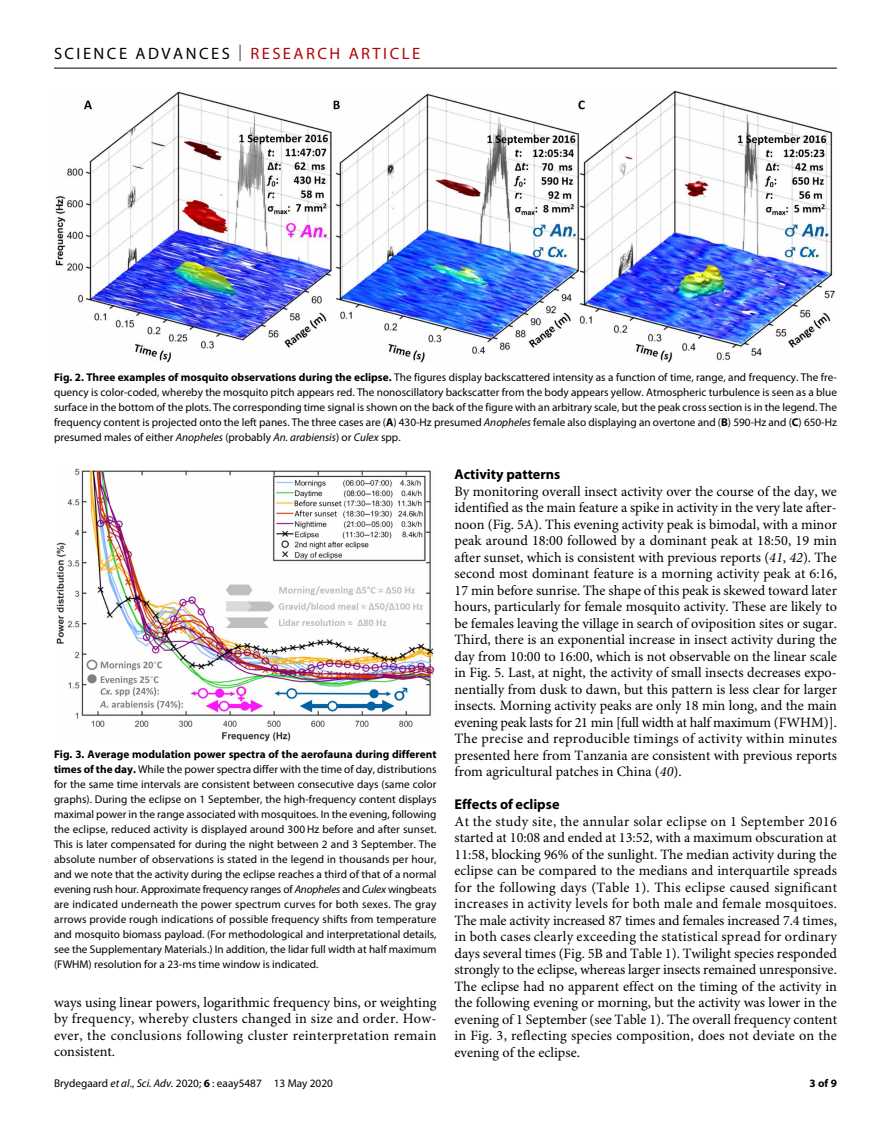
<style>
.page{position:relative;width:891px;height:1134px;background:#fff}
.page>*{position:absolute;margin:0;border:0;box-sizing:border-box;transform-origin:0 0}
.t1{font:16.5px "Myriad Pro";letter-spacing:.15em;color:#000}
.t2{font:14.25px/16.5px "Minion Pro";color:#000;text-align:justify}
.t3{font:700 14.25px "Myriad Pro";color:#000}
.t4{font:11.25px/15px "Myriad Pro";color:#000;text-align:justify}
.t5{font:700 11.25px "Myriad Pro";color:#000}
.s1{font-weight:300}
.s2{color:#b10508}
.s3{font-weight:700}
.s4{font-style:italic}
</style>
<div class="page">
<hr style="left:54px;top:68px;width:783px;height:1px;background:#000">
<img style="left:55px;top:90px;width:780px;height:272px">
<img style="left:56px;top:469px;width:378px;height:273px">
<p class="t1" style="left:54px;top:40px;width:368px">SCIENCE ADVANCES <span class="s1">|</span> <span class="s2">RESEARCH ARTICLE</span></p>
<p class="t4" style="left:54px;top:370px;width:785px"><span class="s3">Fig. 2. Three examples of mosquito observations during the eclipse.</span> The figures display backscattered intensity as a function of time, range, and frequency. The fre&shy;quency is color-coded, whereby the mosquito pitch appears red. The nonoscillatory backscatter from the body appears yellow. Atmospheric turbulence is seen as a blue surface in the bottom of the plots. The corresponding time signal is shown on the back of the figure with an arbitrary scale, but the peak cross section is in the legend. The frequency content is projected onto the left panes. The three cases are (<span class="s3">A</span>) 430-Hz presumed <span class="s4">Anopheles</span> female also displaying an overtone and (<span class="s3">B</span>) 590-Hz and (<span class="s3">C</span>) 650-Hz presumed males of either <span class="s4">Anopheles</span> (probably <span class="s4">An. arabiensis</span>) or <span class="s4">Culex</span> spp.</p>
<p class="t4" style="left:54px;top:747px;width:384px"><span class="s3">Fig. 3. Average modulation power spectra of the aerofauna during different times of the day.</span> While the power spectra differ with the time of day, distributions for the same time intervals are consistent between consecutive days (same color graphs). During the eclipse on 1 September, the high-frequency content displays maximal power in the range associated with mosquitoes. In the evening, following the eclipse, reduced activity is displayed around 300 Hz before and after sunset.<br>This is later compensated for during the night between 2 and 3 September. The absolute number of observations is stated in the legend in thousands per hour, and we note that the activity during the eclipse reaches a third of that of a normal evening rush hour. Approximate frequency ranges of <span class="s4">Anopheles</span> and <span class="s4">Culex</span> wingbeats are indicated underneath the power spectrum curves for both sexes. The gray arrows provide rough indications of possible frequency shifts from temperature and mosquito biomass payload. (For methodological and interpretational details, see the Supplementary Materials.) In addition, the lidar full width at half maximum (FWHM) resolution for a 23-ms time window is indicated.</p>
<p class="t2" style="left:54px;top:995px;width:384px">ways using linear powers, logarithmic frequency bins, or weighting by frequency, whereby clusters changed in size and order. How&shy;ever, the conclusions following cluster reinterpretation remain consistent.</p>
<p class="t4" style="left:54px;top:1076px;width:280px">Brydegaard <span class="s4">et al</span>., <span class="s4">Sci. Adv.</span> 2020; <span class="s3">6</span> : eaay5487 13 May 2020</p>
<p class="t3" style="left:454px;top:463px;width:107px">Activity patterns</p>
<p class="t2" style="left:454px;top:484px;width:384px">By monitoring overall insect activity over the course of the day, we identified as the main feature a spike in activity in the very late after&shy;noon (Fig. 5A). This evening activity peak is bimodal, with a minor peak around 18:00 followed by a dominant peak at 18:50, 19 min after sunset, which is consistent with previous reports (<span class="s4">41</span>, <span class="s4">42</span>). The second most dominant feature is a morning activity peak at 6:16, 17 min before sunrise. The shape of this peak is skewed toward later hours, particularly for female mosquito activity. These are likely to be females leaving the village in search of oviposition sites or sugar.<br>Third, there is an exponential increase in insect activity during the day from 10:00 to 16:00, which is not observable on the linear scale in Fig. 5. Last, at night, the activity of small insects decreases expo&shy;nentially from dusk to dawn, but this pattern is less clear for larger insects. Morning activity peaks are only 18 min long, and the main evening peak lasts for 21 min [full width at half maximum (FWHM)].<br>The precise and reproducible timings of activity within minutes presented here from Tanzania are consistent with previous reports from agricultural patches in China (<span class="s4">40</span>).</p>
<p class="t3" style="left:454px;top:793px;width:107px">Effects of eclipse</p>
<p class="t2" style="left:454px;top:814px;width:384px">At the study site, the annular solar eclipse on 1 September 2016 started at 10:08 and ended at 13:52, with a maximum obscuration at 11:58, blocking 96% of the sunlight. The median activity during the eclipse can be compared to the medians and interquartile spreads for the following days (Table 1). This eclipse caused significant increases in activity levels for both male and female mosquitoes.<br>The male activity increased 87 times and females increased 7.4 times, in both cases clearly exceeding the statistical spread for ordinary days several times (Fig. 5B and Table 1). Twilight species responded strongly to the eclipse, whereas larger insects remained unresponsive.<br>The eclipse had no apparent effect on the timing of the activity in the following evening or morning, but the activity was lower in the evening of 1 September (see Table 1). The overall frequency content in Fig. 3, reflecting species composition, does not deviate on the evening of the eclipse.</p>
<p class="t5" style="left:810px;top:1074px;width:29px">3 of 9</p>
</div>
